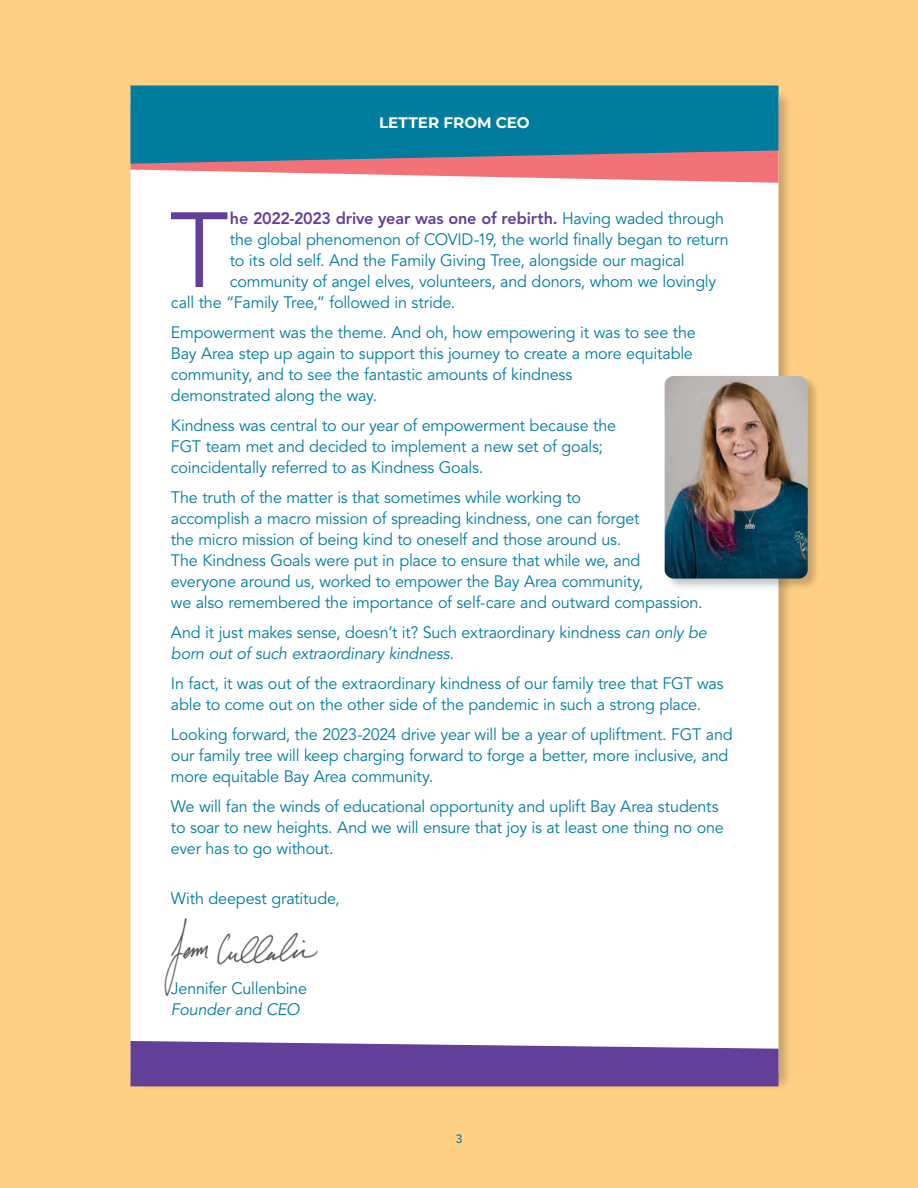
<style>
.page{position:relative;width:918px;height:1188px;background:#ffcf84}
.page>*{position:absolute;margin:0;border:0;box-sizing:border-box;transform-origin:0 0}
.t1{font:105.45px "Avenir LT Std";color:#624099}
.t2{font:16.5px/21px "Avenir LT Std";letter-spacing:-.015em;color:#007c9f}
.t3{font:800 16.5px "Avenir LT Std";letter-spacing:-.01em;color:#624099}
.t4{font:italic 16.5px "Avenir LT Std";letter-spacing:-.015em;color:#007c9f}
.t5{font:700 15.15px "Montserrat";color:#fff}
.t6{font:500 12px "Avenir LT Std";color:#007c9f}
.s1{font-weight:400;color:#007c9f}
.s2{font-style:italic}
</style>
<div class="page">
<div style="left:128px;top:90px;width:665px;height:1002px;background:#231f20;opacity:.25"></div>
<div style="left:130px;top:92px;width:648px;height:985px;background:#fff;border-radius:6px"></div>
<svg style="left:130px;top:164px;width:648px;height:19px;fill:#f27278"></svg>
<svg style="left:130px;top:1041px;width:648px;height:45px;background:#6f50a1"></svg>
<svg style="left:130px;top:86px;width:648px;height:78px;background:#177b9b"></svg>
<img style="left:164px;top:918px;width:154px;height:79px">
<div style="left:664px;top:376px;width:156px;height:215px;background:#231f20;opacity:.25"></div>
<img style="left:665px;top:376px;width:143px;height:203px">
<p class="t5" style="left:379px;top:112px;width:152px">LETTER FROM CEO</p>
<h1 class="t1" style="left:170px;top:190px;width:61px">T</h1>
<p class="t3" style="left:230px;top:208px;width:496px">he 2022-2023 drive year was one of rebirth. <span class="s1">Having waded through</span></p>
<p class="t2" style="left:230px;top:229px;width:500px">the global phenomenon of COVID-19, the world finally began to return</p>
<p class="t2" style="left:230px;top:250px;width:456px">to its old self. And the Family Giving Tree, alongside our magical</p>
<p class="t2" style="left:230px;top:271px;width:488px">community of angel elves, volunteers, and donors, whom we lovingly</p>
<p class="t2" style="left:171px;top:292px;width:286px">call the “Family Tree,” followed in stride.</p>
<p class="t2" style="left:171px;top:322px;width:526px">Empowerment was the theme. And oh, how empowering it was to see the Bay Area step up again to support this journey to create a more equitable community, and to see the fantastic amounts of kindness<br>demonstrated along the way.</p>
<p class="t2" style="left:171px;top:415px;width:447px">Kindness was central to our year of empowerment because the<br>FGT team met and decided to implement a new set of goals; coincidentally referred to as Kindness Goals.</p>
<p class="t2" style="left:171px;top:487px;width:533px">The truth of the matter is that sometimes while working to<br>accomplish a macro mission of spreading kindness, one can forget<br>the micro mission of being kind to oneself and those around us.<br>The Kindness Goals were put in place to ensure that while we, and everyone around us, worked to empower the Bay Area community,<br>we also remembered the importance of self-care and outward compassion.</p>
<p class="t2" style="left:171px;top:622px;width:537px">And it just makes sense, doesn’t it? Such extraordinary kindness <span class="s2">can only be born out of such extraordinary kindness.</span></p>
<p class="t2" style="left:171px;top:673px;width:554px">In fact, it was out of the extraordinary kindness of our family tree that FGT was able to come out on the other side of the pandemic in such a strong place.</p>
<p class="t2" style="left:171px;top:724px;width:563px">Looking forward, the 2023-2024 drive year will be a year of upliftment. FGT and our family tree will keep charging forward to forge a better, more inclusive, and more equitable Bay Area community.</p>
<p class="t2" style="left:171px;top:796px;width:554px">We will fan the winds of educational opportunity and uplift Bay Area students to soar to new heights. And we will ensure that joy is at least one thing no one ever has to go without.</p>
<p class="t2" style="left:171px;top:888px;width:170px">With deepest gratitude,</p>
<p class="t2" style="left:171px;top:978px;width:138px">Jennifer Cullenbine</p>
<p class="t4" style="left:171px;top:999px;width:130px">Founder and CEO</p>
<p class="t6" style="left:456px;top:1132px;width:8px">3</p>
</div>
